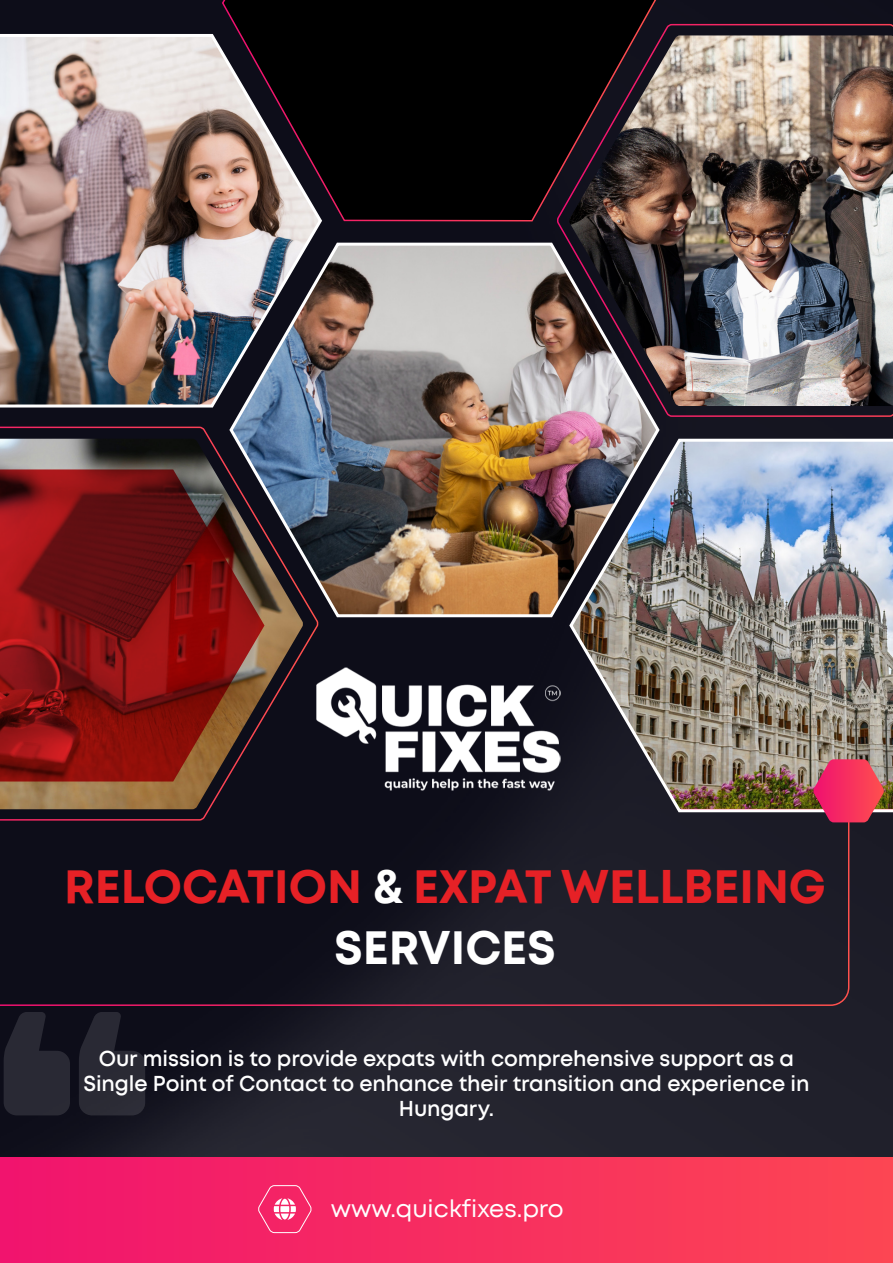
<style>
.page{position:relative;width:893px;height:1263px;background:#fff}
.page>*{position:absolute;margin:0;border:0;box-sizing:border-box;transform-origin:0 0}
.t1{font:700 46.5px "Mont";color:#e62126}
.t2{font:700 46.5px "Mont";color:#fff}
.t3{font:24px "Mont";color:#fff}
.t4{font:600 21px/25.2px "Mont";letter-spacing:-.005em;color:#fff;text-align:center}
.s1{color:#fff}
</style>
<div class="page">
<img style="left:0;top:0;width:893px;height:1072px">
<img style="left:0;top:1072px;width:893px;height:85px">
<svg style="left:0;top:813px;width:850px;height:194px;background:#181621"></svg>
<div style="left:221px;top:0;width:436px;height:222px;background:#000"></div>
<img style="left:228px;top:240px;width:433px;height:379px">
<img style="left:567px;top:436px;width:326px;height:378px">
<svg style="left:0;top:426px;width:320px;height:395px;background:#585050"></svg>
<svg style="left:555px;top:23px;width:338px;height:395px;background:#422f36"></svg>
<svg style="left:813px;top:759px;width:71px;height:63px;background:#d94161"></svg>
<img style="left:569px;top:35px;width:324px;height:371px">
<img style="left:0;top:31px;width:324px;height:378px">
<svg style="left:0;top:469px;width:264px;height:312px;background:#7b1615"></svg>
<div style="left:0;top:1157px;width:893px;height:106px;background:linear-gradient(to right,#f1146e,#fc4653)"></div>
<svg style="left:257px;top:1185px;width:55px;height:48px;background:#f5467d"></svg>
<svg style="left:4px;top:1012px;width:141px;height:103px;background:#21212c"></svg>
<img style="left:229px;top:645px;width:449px;height:168px">
<p class="t1" style="left:64px;top:864px;width:763px">RELOCATION <span class="s1">&amp;</span> EXPAT WELLBEING</p>
<p class="t2" style="left:334px;top:925px;width:224px">SERVICES</p>
<p class="t4" style="left:83px;top:1047px;width:728px">Our mission is to provide expats with comprehensive support as a<br>Single Point of Contact to enhance their transition and experience in<br>Hungary.</p>
<p class="t3" style="left:331px;top:1197px;width:234px">www.quickfixes.pro</p>
</div>
